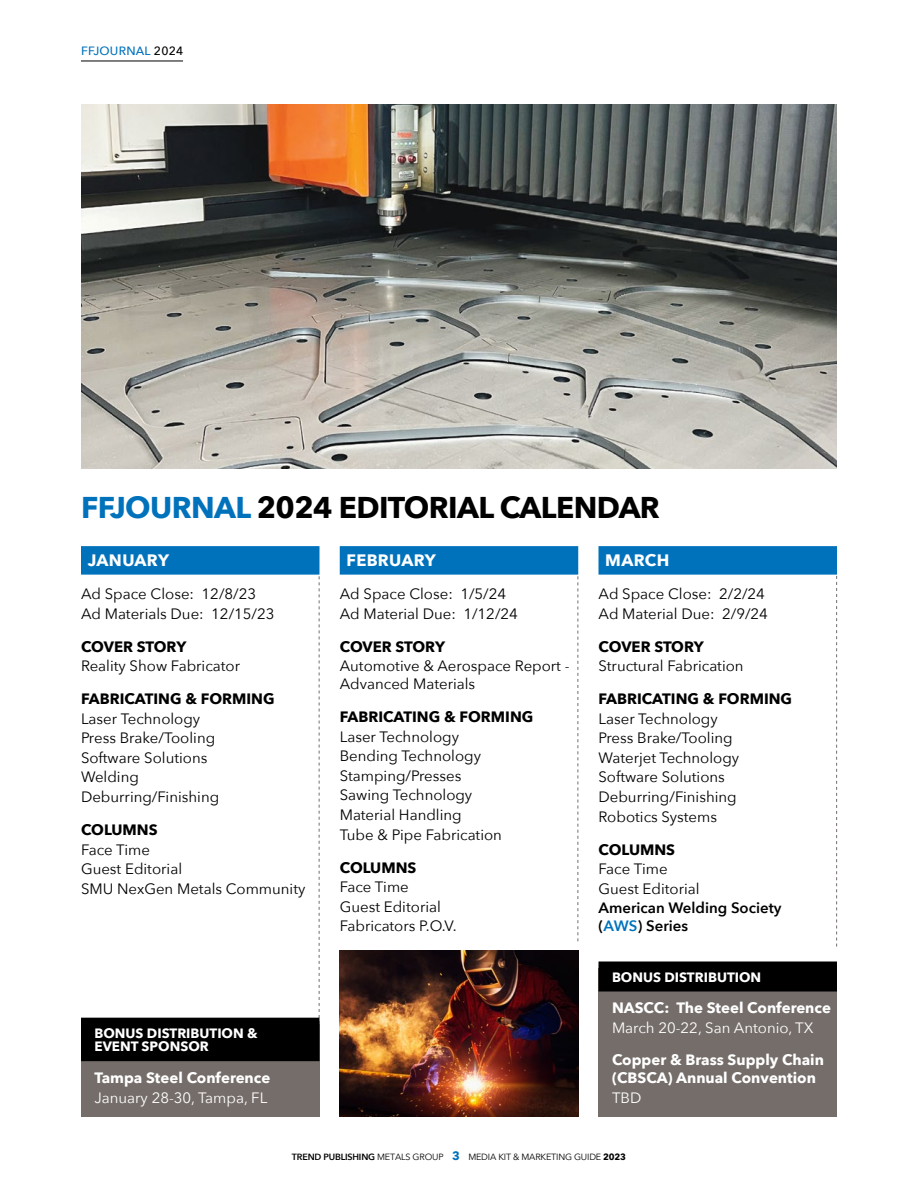
<style>
.page{position:relative;width:918px;height:1188px;background:#fff}
.page>*{position:absolute;margin:0;border:0;box-sizing:border-box;transform-origin:0 0}
.t1{font:700 30px "Avenir Next";letter-spacing:-.02em;color:#000}
.t2{font:700 16.5px "Avenir Next";letter-spacing:.02em;color:#fff}
.t3{font:15px/19.5px "Avenir Next";color:#000}
.t4{font:700 15px "Avenir Next";color:#000}
.t5{font:700 15px/18px "Avenir Next";color:#fff}
.t6{font:15px "Avenir Next";color:#fff}
.t7{font:600 15px/18px "Avenir Next";color:#000}
.t8{font:700 13.5px/13.5px "Avenir Next";color:#fff}
.t9{font:500 12px "Avenir Next";letter-spacing:.02em;color:#0072bc}
.t10{font:9px "Avenir Next";letter-spacing:-.02em;color:#000}
.s1{color:#000}
.s2{color:#0072bc}
.s3{font-weight:600}
.s4{font-weight:700;font-size:12px;color:#0072bc}
.s5{font-weight:700}
</style>
<div class="page">
<hr style="left:81px;top:61px;width:102px;height:1px;background:#000">
<img style="left:81px;top:104px;width:756px;height:364px">
<div style="left:81px;top:546px;width:239px;height:29px;background:#0072bc"></div>
<div style="left:340px;top:546px;width:238px;height:29px;background:#0072bc"></div>
<div style="left:598px;top:546px;width:239px;height:29px;background:#0072bc"></div>
<svg style="left:319px;top:576px;width:1px;height:442px"></svg>
<svg style="left:578px;top:576px;width:1px;height:365px"></svg>
<svg style="left:836px;top:576px;width:1px;height:371px"></svg>
<img style="left:340px;top:951px;width:238px;height:166px">
<div style="left:81px;top:1024px;width:239px;height:93px;background:#756d6a"></div>
<div style="left:81px;top:1018px;width:239px;height:43px;background:#000"></div>
<div style="left:598px;top:968px;width:239px;height:149px;background:#756d6a"></div>
<div style="left:598px;top:962px;width:239px;height:30px;background:#000"></div>
<p class="t9" style="left:81px;top:41px;width:104px">FFJOURNAL <span class="s1">2024</span></p>
<h1 class="t1" style="left:81px;top:482px;width:580px"><span class="s2">FFJOURNAL</span> 2024 EDITORIAL CALENDAR</h1>
<p class="t2" style="left:88px;top:546px;width:83px">JANUARY</p>
<p class="t3" style="left:81px;top:584px;width:195px">Ad Space Close: 12/8/23<br>Ad Materials Due: 12/15/23</p>
<p class="t4" style="left:81px;top:634px;width:107px">COVER STORY</p>
<p class="t3" style="left:81px;top:656px;width:161px">Reality Show Fabricator</p>
<p class="t4" style="left:81px;top:686px;width:195px">FABRICATING &amp; FORMING</p>
<p class="t3" style="left:81px;top:708px;width:140px">Laser Technology<br>Press Brake/Tooling<br>Software Solutions<br>Welding<br>Deburring/Finishing</p>
<p class="t4" style="left:81px;top:817px;width:78px">COLUMNS</p>
<p class="t3" style="left:81px;top:839px;width:226px">Face Time<br>Guest Editorial<br>SMU NexGen Metals Community</p>
<p class="t2" style="left:605px;top:546px;width:66px">MARCH</p>
<p class="t3" style="left:598px;top:584px;width:171px">Ad Space Close: 2/2/24<br>Ad Material Due: 2/9/24</p>
<p class="t4" style="left:598px;top:634px;width:107px">COVER STORY</p>
<p class="t3" style="left:598px;top:656px;width:147px">Structural Fabrication</p>
<p class="t4" style="left:598px;top:686px;width:195px">FABRICATING &amp; FORMING</p>
<p class="t3" style="left:598px;top:708px;width:142px">Laser Technology<br>Press Brake/Tooling<br>Waterjet Technology<br>Software Solutions<br>Deburring/Finishing<br>Robotics Systems</p>
<p class="t4" style="left:598px;top:836px;width:78px">COLUMNS</p>
<p class="t3" style="left:598px;top:858px;width:103px">Face Time<br>Guest Editorial</p>
<p class="t7" style="left:598px;top:898px;width:185px">American Welding Society (<span class="s2">AWS</span>) Series</p>
<p class="t2" style="left:346px;top:546px;width:91px">FEBRUARY</p>
<p class="t3" style="left:340px;top:584px;width:180px">Ad Space Close: 1/5/24<br>Ad Material Due: 1/12/24</p>
<p class="t4" style="left:340px;top:634px;width:107px">COVER STORY</p>
<p class="t3" style="left:340px;top:657px;width:231px;line-height:18px">Automotive &amp; Aerospace Report -<br>Advanced Materials</p>
<p class="t4" style="left:340px;top:704px;width:195px">FABRICATING &amp; FORMING</p>
<p class="t3" style="left:340px;top:726px;width:164px">Laser Technology<br>Bending Technology<br>Stamping/Presses<br>Sawing Technology<br>Material Handling<br>Tube &amp; Pipe Fabrication</p>
<p class="t4" style="left:340px;top:854px;width:78px">COLUMNS</p>
<p class="t3" style="left:340px;top:876px;width:118px">Face Time<br>Guest Editorial<br>Fabricators P.O.V.</p>
<p class="t8" style="left:94px;top:1026px;width:165px">BONUS DISTRIBUTION &amp;<br>EVENT SPONSOR</p>
<p class="t5" style="left:94px;top:1068px;width:177px">Tampa Steel Conference</p>
<p class="t6" style="left:94px;top:1085px;width:174px">January 28-30, Tampa, FL</p>
<p class="t8" style="left:612px;top:970px;width:151px">BONUS DISTRIBUTION</p>
<p class="t5" style="left:612px;top:999px;width:221px">NASCC: The Steel Conference</p>
<p class="t6" style="left:612px;top:1016px;width:203px">March 20-22, San Antonio, TX</p>
<p class="t5" style="left:612px;top:1050px;width:213px">Copper &amp; Brass Supply Chain (CBSCA) Annual Convention</p>
<p class="t6" style="left:612px;top:1085px;width:31px">TBD</p>
<p class="t10" style="left:292px;top:1149px;width:336px"><span class="s3">TREND PUBLISHING</span> METALS GROUP <span class="s4">3</span> MEDIA KIT &amp; MARKETING GUIDE <span class="s5">2023</span></p>
</div>
